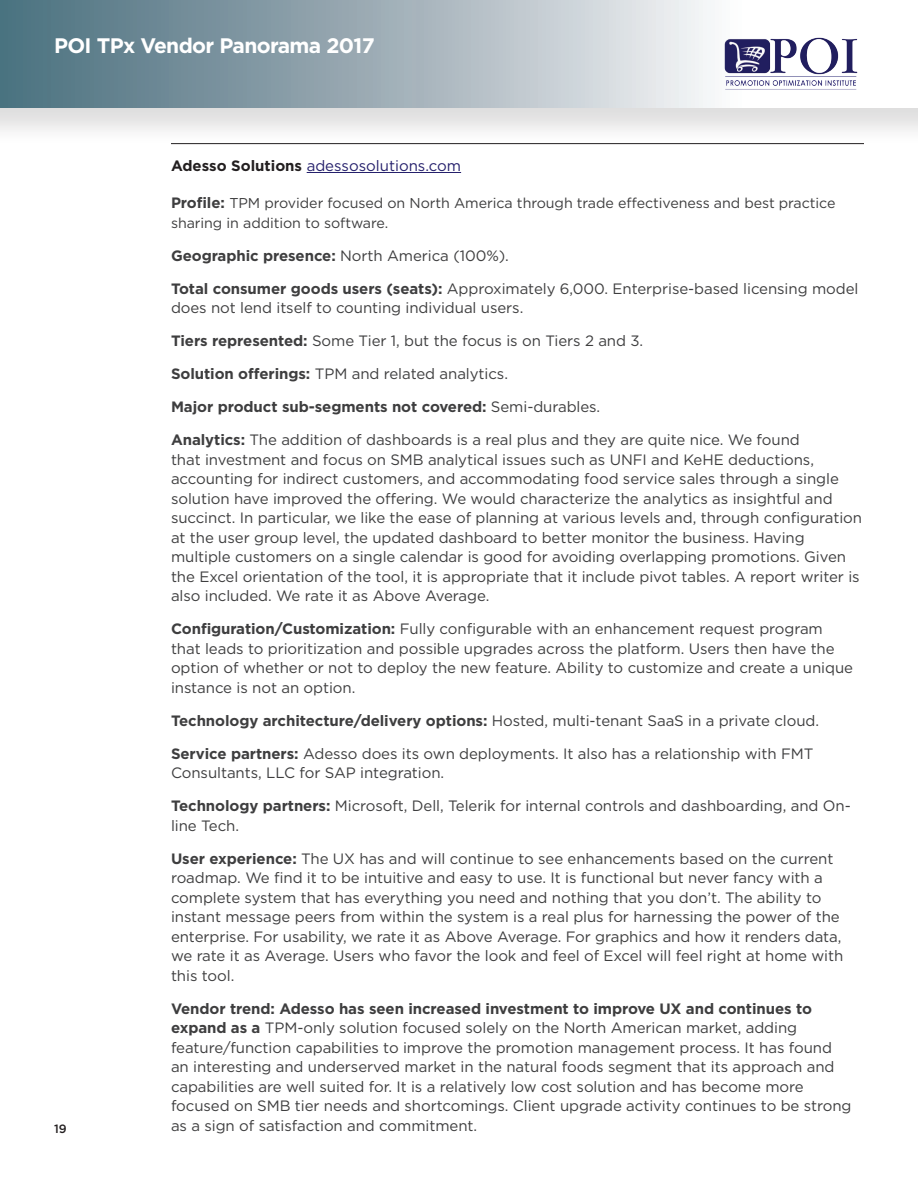
<style>
.page{position:relative;width:918px;height:1188px;background:#fff}
.page>*{position:absolute;margin:0;border:0;box-sizing:border-box;transform-origin:0 0}
.t1{font:700 21px "Gotham";letter-spacing:-.03em;color:#fff}
.Body_Text{font:15px/19.5px "Gotham";letter-spacing:-.005em;color:#3e3e3f}
.Body_Text-2{font:700 15px "Gotham";letter-spacing:-.005em;color:#3e3e3f}
.Vendors{font:15px "Gotham";color:#25206c}
.Body_Text-3{font:14.25px/19.5px "Gotham";letter-spacing:-.005em;color:#3e3e3f}
.t2{font:500 12px "Gotham";color:#231f20}
.s1{font-weight:700;color:#231f20}
.s2{font-weight:700;font-size:15px}
.s3{font-weight:400}
.s4{font-weight:700}
</style>
<div class="page">
<div style="left:0;top:0;width:918px;height:146px;background:#231f20;opacity:.15"></div>
<div style="left:0;top:0;width:918px;height:108px;background:linear-gradient(to right,#4b6d7c,#fff)"></div>
<img style="left:720px;top:36px;width:144px;height:56px">
<hr style="left:171px;top:143px;width:693px;height:1px;background:#231f20">
<hr style="left:307px;top:172px;width:154px;height:1px;background:#25206c">
<h1 class="t1" style="left:54px;top:31px;width:322px">POI TPx Vendor Panorama 2017</h1>
<p class="t2" style="left:54px;top:1121px;width:14px">19</p>
<p class="Vendors" style="left:171px;top:156px;width:292px"><span class="s1">Adesso Solutions</span> adessosolutions.com</p>
<p class="Body_Text-3" style="left:171px;top:193px;width:666px"><span class="s2">Profile:</span> TPM provider focused on North America through trade effectiveness and best practice sharing in addition to software.</p>
<p class="Body_Text-2" style="left:171px;top:246px;width:339px">Geographic presence: <span class="s3">North America (100%).</span></p>
<p class="Body_Text" style="left:171px;top:279px;width:689px"><span class="s4">Total consumer goods users (seats):</span> Approximately 6,000. Enterprise-based licensing model does not lend itself to counting individual users.</p>
<p class="Body_Text" style="left:171px;top:331px;width:474px"><span class="s4">Tiers represented:</span> Some Tier 1, but the focus is on Tiers 2 and 3.</p>
<p class="Body_Text" style="left:171px;top:364px;width:339px"><span class="s4">Solution offerings:</span> TPM and related analytics.</p>
<p class="Body_Text-2" style="left:171px;top:397px;width:431px">Major product sub-segments not covered: <span class="s3">Semi-durables.</span></p>
<p class="Body_Text" style="left:171px;top:430px;width:693px"><span class="s4">Analytics:</span> The addition of dashboards is a real plus and they are quite nice. We found<br>that investment and focus on SMB analytical issues such as UNFI and KeHE deductions, accounting for indirect customers, and accommodating food service sales through a single solution have improved the offering. We would characterize the analytics as insightful and succinct. In particular, we like the ease of planning at various levels and, through configuration at the user group level, the updated dashboard to better monitor the business. Having multiple customers on a single calendar is good for avoiding overlapping promotions. Given the Excel orientation of the tool, it is appropriate that it include pivot tables. A report writer is also included. We rate it as Above Average.</p>
<p class="Body_Text" style="left:171px;top:619px;width:684px"><span class="s4">Configuration/Customization:</span> Fully configurable with an enhancement request program that leads to prioritization and possible upgrades across the platform. Users then have the option of whether or not to deploy the new feature. Ability to customize and create a unique instance is not an option.</p>
<p class="Body_Text-2" style="left:171px;top:711px;width:650px">Technology architecture/delivery options: <span class="s3">Hosted, multi-tenant SaaS in a private cloud.</span></p>
<p class="Body_Text" style="left:171px;top:744px;width:644px"><span class="s4">Service partners:</span> Adesso does its own deployments. It also has a relationship with FMT<br>Consultants, LLC for SAP integration.</p>
<p class="Body_Text" style="left:171px;top:796px;width:681px"><span class="s4">Technology partners:</span> Microsoft, Dell, Telerik for internal controls and dashboarding, and On&shy;line Tech.</p>
<p class="Body_Text" style="left:171px;top:849px;width:674px"><span class="s4">User experience:</span> The UX has and will continue to see enhancements based on the current roadmap. We find it to be intuitive and easy to use. It is functional but never fancy with a complete system that has everything you need and nothing that you don’t. The ability to instant message peers from within the system is a real plus for harnessing the power of the enterprise. For usability, we rate it as Above Average. For graphics and how it renders data, we rate it as Average. Users who favor the look and feel of Excel will feel right at home with this tool.</p>
<p class="Body_Text" style="left:171px;top:999px;width:682px"><span class="s4">Vendor trend: Adesso has seen increased investment to improve UX and continues to expand as a</span> TPM-only solution focused solely on the North American market, adding feature/function capabilities to improve the promotion management process. It has found an interesting and underserved market in the natural foods segment that its approach and capabilities are well suited for. It is a relatively low cost solution and has become more focused on SMB tier needs and shortcomings. Client upgrade activity continues to be strong as a sign of satisfaction and commitment.</p>
</div>
